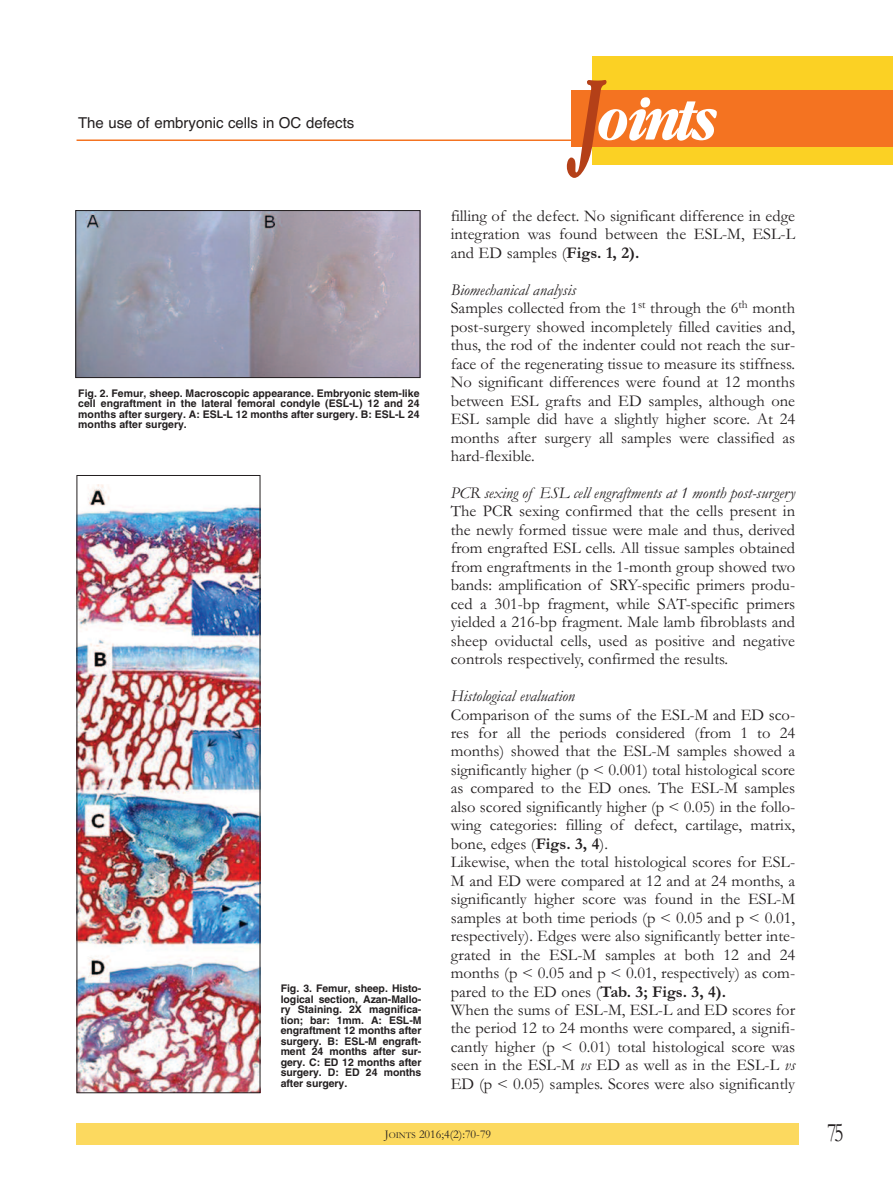
<style>
.page{position:relative;width:893px;height:1191px;background:#fff}
.page>*{position:absolute;margin:0;border:0;box-sizing:border-box;transform-origin:0 0}
.t1{font:italic 700 55.8px "Garamond Cond";letter-spacing:-.085em;color:#fff}
.t2{font:27px "Garamond";color:#231f20;scale:.75 1}
.t3{font:16.5px/18.5px "Garamond";color:#231f20;text-align:justify}
.t4{font:italic 16.5px "Garamond";color:#231f20}
.t5{font:15px "Helvetica";color:#231f20}
.t6{font:12px "Garamond";color:#231f20}
.t7{font:700 10.5px/10.5px "Helvetica";letter-spacing:-.005em;color:#231f20;text-align:justify}
.s1{font-size:99.9px;color:#b44018}
.s2{font-weight:700}
.s3{font-style:italic}
.s4{font-size:9px}
</style>
<div class="page">
<div style="left:592px;top:56px;width:301px;height:108px;background:#fbd124"></div>
<div style="left:571px;top:91px;width:322px;height:56px;background:#f47321"></div>
<hr style="left:77px;top:139px;width:640px;height:2px;background:#f47321">
<div style="left:77px;top:1123px;width:722px;height:22px;background:#fcd95f"></div>
<img style="left:77px;top:212px;width:341px;height:164px">
<div style="left:75px;top:210px;width:345px;height:168px;border:1px solid #231f20"></div>
<img style="left:79px;top:485px;width:179px;height:606px">
<p class="t5" style="left:78px;top:114px;width:278px">the use of embryonic cells in OC defects</p>
<p class="t7" style="left:78px;top:389px;width:343px">Fig. 2. Femur, sheep. Macroscopic appearance. Embryonic stem-like cell engraftment in the lateral femoral condyle (ESL-L) 12 and 24 months after surgery. A: ESL-L 12 months after surgery. B: ESL-L 24 months after surgery.</p>
<p class="t7" style="left:281px;top:984px;width:142px">Fig. 3. Femur, sheep. Histo&shy;logical section, Azan-Mallo&shy;ry Staining. 2X magnifica&shy;tion; bar: 1mm. A: ESL-M engraftment 12 months after surgery. B: ESL-M engraft&shy;ment 24 months after sur&shy;gery. C: ED 12 months after surgery. D: ED 24 months after surgery.</p>
<h1 class="t1" style="left:574px;top:88px;width:140px"><span class="s1">J</span>oints</h1>
<p class="t3" style="left:451px;top:206px;width:346px">filling of the defect. no significant difference in edge integration was found between the EsL-M, EsL-L and ED samples (<span class="s2">Figs. 1, 2).</span></p>
<p class="t3" style="left:451px;top:280px;width:346px;text-align:left"><span class="s3">Biomechanical analysis<br></span>samples collected from the 1<sup>st</sup> through the 6<sup>th</sup> month post-surgery showed incompletely filled cavities and, thus, the rod of the indenter could not reach the sur&shy;face of the regenerating tissue to measure its stiffness. no significant differences were found at 12 months between EsL grafts and ED samples, although one EsL sample did have a slightly higher score. At 24 months after surgery all samples were classified as hard-flexible.</p>
<p class="t4" style="left:451px;top:482px;width:346px">PCR sexing of ESL cell engraftments at 1 month post-surgery</p>
<p class="t3" style="left:451px;top:501px;width:346px">the PCR sexing confirmed that the cells present in the newly formed tissue were male and thus, derived from engrafted EsL cells. All tissue samples obtained from engraftments in the 1-month group showed two bands: amplification of sRY-specific primers produ&shy;ced a 301-bp fragment, while sAt-specific primers yielded a 216-bp fragment. Male lamb fibroblasts and sheep oviductal cells, used as positive and negative controls respectively, confirmed the results.</p>
<p class="t4" style="left:451px;top:685px;width:126px">Histological evaluation</p>
<p class="t3" style="left:451px;top:704px;width:346px;text-align:left">Comparison of the sums of the EsL-M and ED sco&shy;res for all the periods considered (from 1 to 24 months) showed that the EsL-M samples showed a significantly higher (p &lt; 0.001) total histological score as compared to the ED ones. the EsL-M samples also scored significantly higher (p &lt; 0.05) in the follo&shy;wing categories: filling of defect, cartilage, matrix, bone, edges (<span class="s2">Figs. 3, 4</span>).<br>Likewise, when the total histological scores for EsL-M and ED were compared at 12 and at 24 months, a significantly higher score was found in the EsL-M samples at both time periods (p &lt; 0.05 and p &lt; 0.01, respectively). Edges were also significantly better inte&shy;grated in the EsL-M samples at both 12 and 24 months (p &lt; 0.05 and p &lt; 0.01, respectively) as com&shy;pared to the ED ones (<span class="s2">Tab. 3; Figs. 3, 4).<br></span>When the sums of EsL-M, EsL-L and ED scores for the period 12 to 24 months were compared, a signifi&shy;cantly higher (p &lt; 0.01) total histological score was seen in the EsL-M <span class="s3">vs</span> ED as well as in the EsL-L <span class="s3">vs </span>ED (p &lt; 0.05) samples. scores were also significantly</p>
<p class="t6" style="left:385px;top:1126px;width:108px">J<span class="s4">oints</span> 2016;4(2):70-79</p>
<h2 class="t2" style="left:827px;top:1116px;width:24px">75</h2>
</div>
